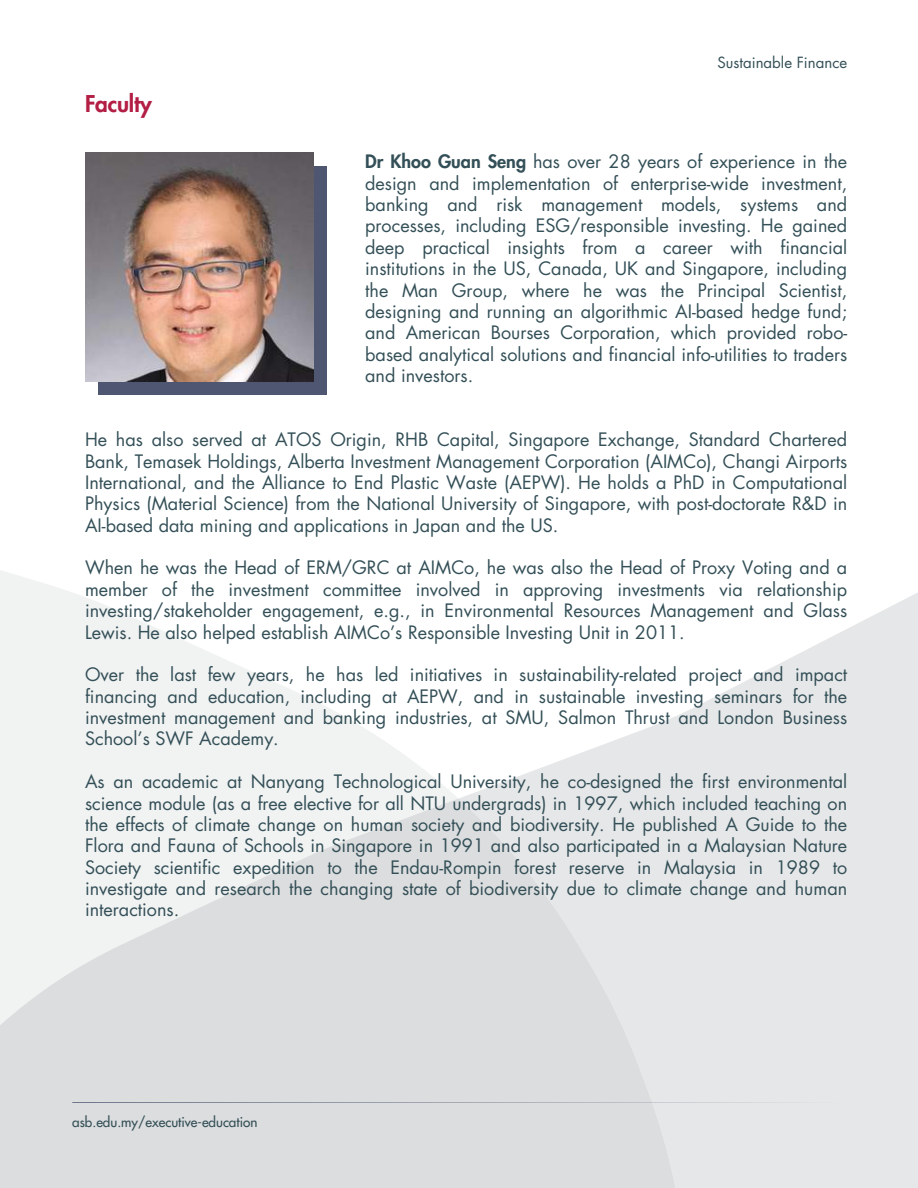
<style>
.page{position:relative;width:918px;height:1188px;background:#fff}
.page>*{position:absolute;margin:0;border:0;box-sizing:border-box;transform-origin:0 0}
.t1{font:800 22.5px "Futura Std";letter-spacing:-.01em;color:#b31e44}
.t2{font:18px/21.3px "Futura Std";color:#334f57;text-align:justify}
.t3{font:15px "Futura Std";color:#334f57}
.t4{font:500 13.5px "Futura Std";color:#334f57}
.s1{font-weight:800}
</style>
<div class="page">
<div style="left:0;top:0;width:918px;height:1188px;background:linear-gradient(to bottom,#fff,#e1e3e4)"></div>
<svg style="left:0;top:570px;width:675px;height:229px"></svg>
<svg style="left:459px;top:705px;width:240px;height:483px;fill:#e6e7e8"></svg>
<svg style="left:0;top:799px;width:675px;height:389px;fill:#dcddde"></svg>
<svg style="left:72px;top:1102px;width:774px;height:1px"></svg>
<div style="left:99px;top:166px;width:228px;height:229px;background:#4f5671"></div>
<img style="left:85px;top:153px;width:229px;height:228px">
<p class="t1" style="left:85px;top:93px;width:68px">Faculty</p>
<p class="t3" style="left:718px;top:56px;width:131px">Sustainable Finance</p>
<p class="t2" style="left:365px;top:152px;width:484px"><span class="s1">Dr Khoo Guan Seng</span> has over 28 years of experience in the design and implementation of enterprise-wide investment, banking and risk management models, systems and processes, including ESG/responsible investing. He gained deep practical insights from a career with financial institutions in the US, Canada, UK and Singapore, including the Man Group, where he was the Principal Scientist, designing and running an algorithmic AI-based hedge fund; and American Bourses Corporation, which provided robo&shy;based analytical solutions and financial info-utilities to traders and investors.</p>
<p class="t2" style="left:85px;top:430px;width:764px">He has also served at ATOS Origin, RHB Capital, Singapore Exchange, Standard Chartered Bank, Temasek Holdings, Alberta Investment Management Corporation (AIMCo), Changi Airports International, and the Alliance to End Plastic Waste (AEPW). He holds a PhD in Computational Physics (Material Science) from the National University of Singapore, with post-doctorate R&amp;D in AI-based data mining and applications in Japan and the US.</p>
<p class="t2" style="left:85px;top:558px;width:764px">When he was the Head of ERM/GRC at AIMCo, he was also the Head of Proxy Voting and a member of the investment committee involved in approving investments via relationship investing/stakeholder engagement, e.g., in Environmental Resources Management and Glass Lewis. He also helped establish AIMCo’s Responsible Investing Unit in 2011.</p>
<p class="t2" style="left:85px;top:665px;width:764px">Over the last few years, he has led initiatives in sustainability-related project and impact financing and education, including at AEPW, and in sustainable investing seminars for the investment management and banking industries, at SMU, Salmon Thrust and London Business School’s SWF Academy.</p>
<p class="t2" style="left:85px;top:772px;width:764px">As an academic at Nanyang Technological University, he co-designed the first environmental science module (as a free elective for all NTU undergrads) in 1997, which included teaching on the effects of climate change on human society and biodiversity. He published A Guide to the Flora and Fauna of Schools in Singapore in 1991 and also participated in a Malaysian Nature Society scientific expedition to the Endau-Rompin forest reserve in Malaysia in 1989 to investigate and research the changing state of biodiversity due to climate change and human interactions.</p>
<p class="t4" style="left:72px;top:1116px;width:187px">asb.edu.my/executive-education</p>
</div>
